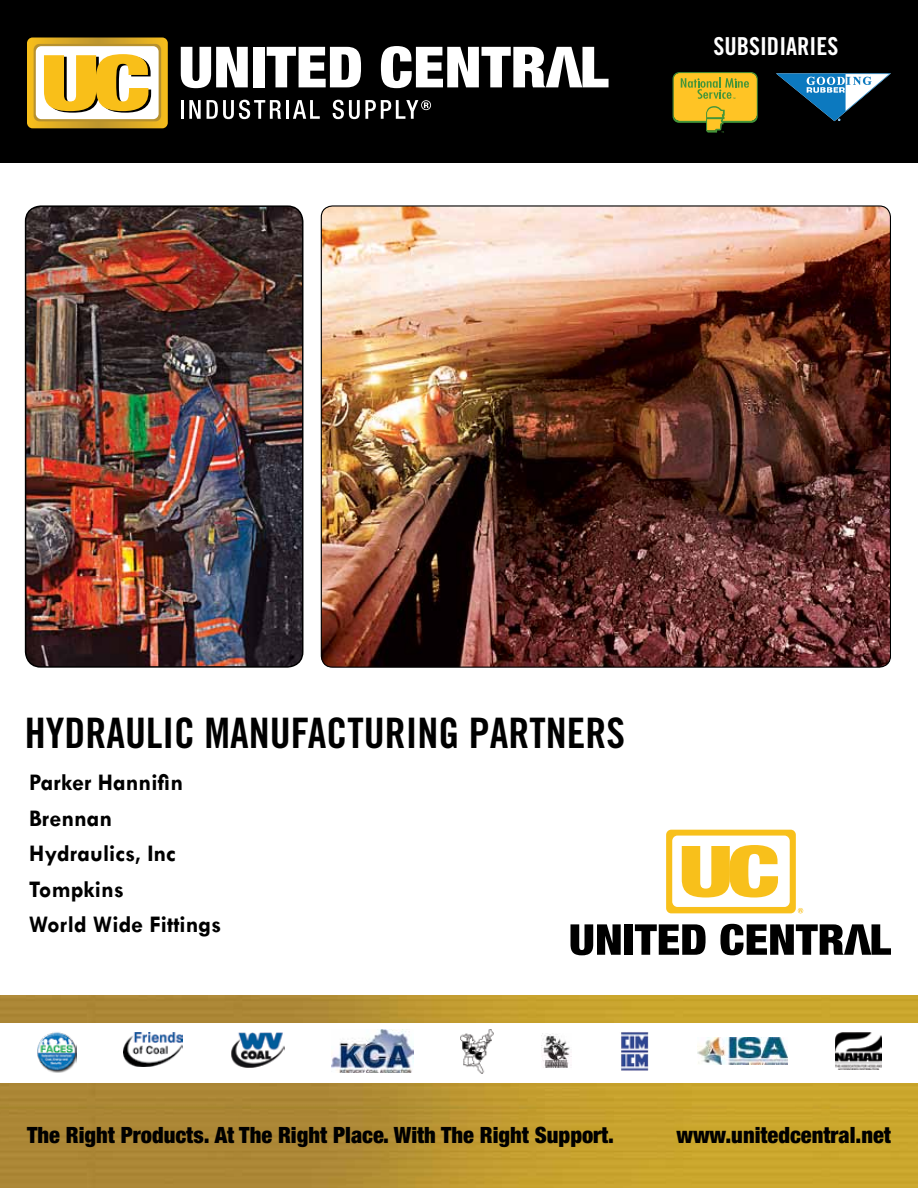
<style>
.page{position:relative;width:918px;height:1188px;background:#fff}
.page>*{position:absolute;margin:0;border:0;box-sizing:border-box;transform-origin:0 0}
.t1{font:42px "Trade Gothic LT Std Bd Cn 20";color:#000}
.t2{font:24.75px "Trade Gothic LT Std Bd Cn 20";color:#fff}
.t3{font:700 24px/35.5px "Tw Cen";color:#000}
.t4{font:900 condensed 22.5px "Helvetica Neue LT Std";color:#000}
</style>
<div class="page">
<img style="left:321px;top:206px;width:569px;height:461px">
<img style="left:26px;top:206px;width:277px;height:461px">
<div style="left:25px;top:205px;width:278px;height:463px;border:2px solid #000;border-radius:15px"></div>
<svg style="left:571px;top:924px;width:50px;height:31px"></svg>
<div style="left:624px;top:924px;width:9px;height:31px;background:#000"></div>
<svg style="left:635px;top:924px;width:71px;height:31px"></svg>
<svg style="left:720px;top:924px;width:171px;height:31px"></svg>
<svg style="left:666px;top:830px;width:137px;height:83px"></svg>
<div style="left:0;top:0;width:918px;height:164px;background:#000"></div>
<svg style="left:776px;top:73px;width:115px;height:48px"></svg>
<svg style="left:673px;top:72px;width:85px;height:61px;background:#ba9e22"></svg>
<svg style="left:181px;top:47px;width:67px;height:41px"></svg>
<div style="left:253px;top:47px;width:12px;height:40px;background:#fff"></div>
<svg style="left:267px;top:47px;width:94px;height:40px"></svg>
<svg style="left:381px;top:46px;width:228px;height:42px"></svg>
<hr style="left:181px;top:100px;width:3px;height:19px;background:#fff">
<svg style="left:189px;top:100px;width:12px;height:19px"></svg>
<svg style="left:207px;top:100px;width:74px;height:19px"></svg>
<hr style="left:286px;top:100px;width:3px;height:19px;background:#fff">
<svg style="left:293px;top:100px;width:27px;height:19px"></svg>
<svg style="left:333px;top:100px;width:98px;height:19px"></svg>
<svg style="left:27px;top:38px;width:141px;height:90px;background:#e6c568"></svg>
<img style="left:0;top:995px;width:918px;height:114px">
<div style="left:0;top:1023px;width:918px;height:60px;background:#fff"></div>
<img style="left:621px;top:1032px;width:28px;height:39px">
<img style="left:461px;top:1029px;width:33px;height:44px">
<img style="left:37px;top:1032px;width:39px;height:40px">
<img style="left:124px;top:1033px;width:59px;height:34px">
<img style="left:698px;top:1038px;width:90px;height:27px">
<img style="left:835px;top:1033px;width:47px;height:37px">
<img style="left:541px;top:1033px;width:31px;height:35px">
<img style="left:231px;top:1033px;width:53px;height:34px">
<img style="left:332px;top:1030px;width:81px;height:43px">
<img style="left:0;top:1109px;width:918px;height:79px">
<p class="t2" style="left:713px;top:32px;width:127px">SUBSIDIARIES</p>
<h1 class="t1" style="left:25px;top:707px;width:602px">HYDRAULIC MANUFACTURING PARTNERS</h1>
<p class="t3" style="left:29px;top:764px;width:194px">Parker Hannifin<br>Brennan<br>Hydraulics, Inc<br>Tompkins<br>World Wide Fittings</p>
<p class="t4" style="left:27px;top:1121px;width:589px">The Right Products. At The Right Place. With The Right Support.</p>
<p class="t4" style="left:676px;top:1121px;width:216px">www.unitedcentral.net</p>
</div>
